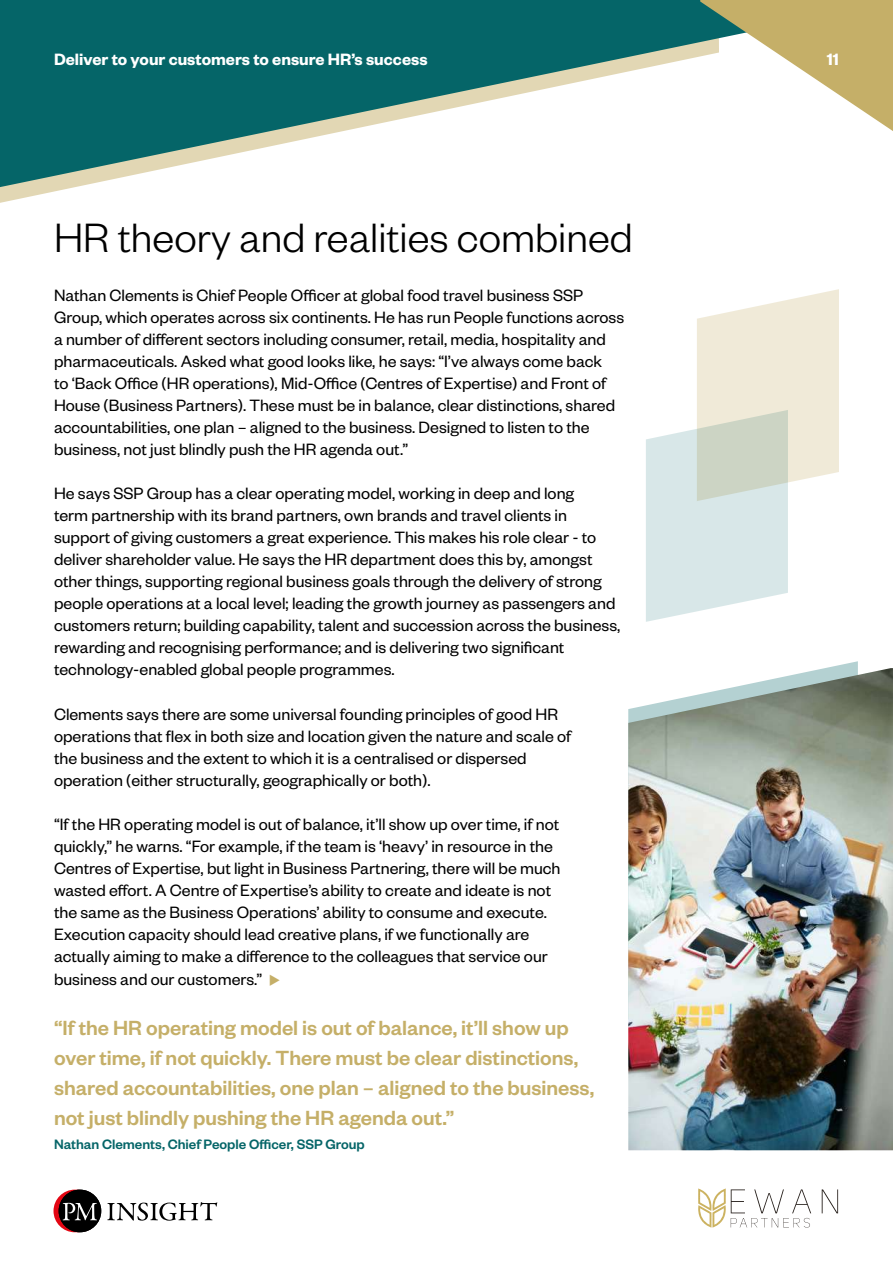
<style>
.page{position:relative;width:893px;height:1263px;background:#fff}
.page>*{position:absolute;margin:0;border:0;box-sizing:border-box;transform-origin:0 0}
.t1{font:300 45px "Founders Grotesk";color:#000}
.t2{font:500 22.5px/30px "Founders Grotesk";color:#c5af68}
.t3{font:18px/22px "Founders Grotesk";color:#000}
.t4{font:600 18px "Founders Grotesk";color:#fff}
.t5{font:500 15px "Founders Grotesk";color:#056568}
.s1{color:#c5af68}
</style>
<div class="page">
<svg style="left:107px;top:1202px;width:110px;height:18px"></svg>
<div style="left:59px;top:1189px;width:42px;height:43px;background:#000;border-radius:50%"></div>
<svg style="left:54px;top:1189px;width:43px;height:43px"></svg>
<img style="left:698px;top:1211px;width:28px;height:16px">
<img style="left:698px;top:1188px;width:28px;height:23px">
<svg style="left:822px;top:1189px;width:16px;height:24px"></svg>
<svg style="left:731px;top:1189px;width:80px;height:38px"></svg>
<svg style="left:0;top:187px;width:75px;height:16px"></svg>
<svg style="left:0;top:0;width:700px;height:187px;fill:#056568"></svg>
<svg style="left:700px;top:0;width:193px;height:131px"></svg>
<svg style="left:646px;top:289px;width:193px;height:333px"></svg>
<img style="left:628px;top:668px;width:265px;height:482px">
<p class="t4" style="left:54px;top:48px;width:375px">Deliver to your customers to ensure HR’s success</p>
<p class="t4" style="left:827px;top:48px;width:14px">11</p>
<h1 class="t1" style="left:54px;top:210px;width:580px">HR theory and realities combined</h1>
<p class="t3" style="left:54px;top:283px;width:572px">Nathan Clements is Chief People Officer at global food travel business SSP Group, which operates across six continents. He has run People functions across a number of different sectors including consumer, retail, media, hospitality and pharmaceuticals. Asked what good looks like, he says: “I’ve always come back<br>to ‘Back Office (HR operations), Mid-Office (Centres of Expertise) and Front of House (Business Partners). These must be in balance, clear distinctions, shared accountabilities, one plan – aligned to the business. Designed to listen to the business, not just blindly push the HR agenda out.”</p>
<p class="t3" style="left:54px;top:481px;width:568px">He says SSP Group has a clear operating model, working in deep and long<br>term partnership with its brand partners, own brands and travel clients in support of giving customers a great experience. This makes his role clear - to deliver shareholder value. He says the HR department does this by, amongst other things, supporting regional business goals through the delivery of strong people operations at a local level; leading the growth journey as passengers and customers return; building capability, talent and succession across the business, rewarding and recognising performance; and is delivering two significant technology-enabled global people programmes.</p>
<p class="t3" style="left:54px;top:702px;width:519px">Clements says there are some universal founding principles of good HR operations that flex in both size and location given the nature and scale of the business and the extent to which it is a centralised or dispersed operation (either structurally, geographically or both).</p>
<p class="t3" style="left:54px;top:812px;width:508px">“If the HR operating model is out of balance, it’ll show up over time, if not quickly,” he warns. “For example, if the team is ‘heavy’ in resource in the Centres of Expertise, but light in Business Partnering, there will be much wasted effort. A Centre of Expertise’s ability to create and ideate is not the same as the Business Operations’ ability to consume and execute.<br>Execution capacity should lead creative plans, if we functionally are actually aiming to make a difference to the colleagues that service our business and our customers.” <span class="s1">◆</span></p>
<p class="t2" style="left:54px;top:1012px;width:542px">“If the HR operating model is out of balance, it’ll show up over time, if not quickly. There must be clear distinctions, shared accountabilities, one plan – aligned to the business, not just blindly pushing the HR agenda out.”</p>
<p class="t5" style="left:54px;top:1135px;width:312px">Nathan Clements, Chief People Officer, SSP Group</p>
</div>
